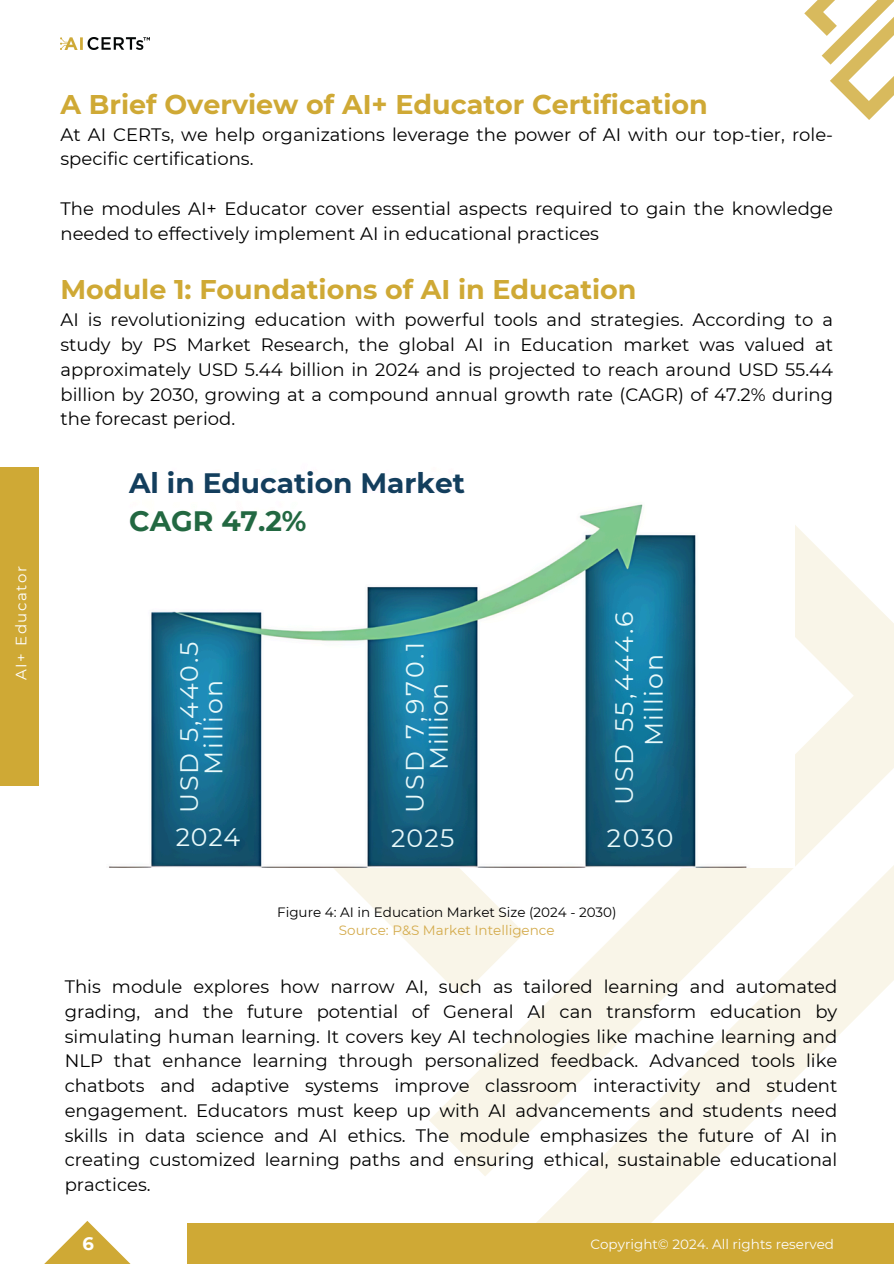
<style>
.page{position:relative;width:894px;height:1264px;background:#fff}
.page>*{position:absolute;margin:0;border:0;box-sizing:border-box;transform-origin:0 0}
.t1{font:700 28.05px/37.8px "Montserrat";color:#133e5d}
.t2{font:700 27px "Montserrat";color:#cfa935}
.t3{font:25.2px/24.2px "Montserrat";letter-spacing:.065em;color:#e8f9fa;text-align:center}
.t4{font:25.2px/24.2px "Montserrat";letter-spacing:.02em;color:#e8f9fa;text-align:center}
.t5{font:18px/24.8px "Montserrat";color:#000}
.t6{font:700 18px "Montserrat";color:#fff}
.t7{font:15px "Montserrat";letter-spacing:.1em;color:#fff}
.t8{font:13.5px "Montserrat";color:#000}
.t9{font:13.5px "Montserrat";color:#fdfdfd}
.t10{font:13.5px "Montserrat";color:#d4ab4c}
.s1{color:#226841}
</style>
<div class="page">
<svg style="left:320px;top:525px;width:573px;height:646px"></svg>
<svg style="left:480px;top:794px;width:413px;height:428px"></svg>
<svg style="left:804px;top:0;width:89px;height:120px"></svg>
<svg style="left:45px;top:1221px;width:85px;height:42px"></svg>
<div style="left:187px;top:1222px;width:706px;height:41px;background:#cfa935"></div>
<div style="left:0;top:467px;width:39px;height:318px;background:#cfa935"></div>
<img style="left:60px;top:37px;width:89px;height:13px">
<img style="left:109px;top:504px;width:685px;height:363px">
<h4 class="t7" style="left:12px;top:680px;width:115px;rotate:-90deg">AI+ Educator</h4>
<h4 class="t2" style="left:60px;top:87px;width:648px">A Brief Overview of AI+ Educator Certification</h4>
<h4 class="t5" style="left:60px;top:122px;width:773px">At AI CERTs, we help organizations leverage the power of AI with our top-tier, role&shy;specific certifications.</h4>
<h4 class="t5" style="left:60px;top:196px;width:773px">The modules AI+ Educator cover essential aspects required to gain the knowledge needed to effectively implement AI in educational practices</h4>
<p class="t2" style="left:60px;top:273px;width:577px">Module 1: Foundations of AI in Education</p>
<p class="t5" style="left:60px;top:307px;width:773px;text-align:justify">AI is revolutionizing education with powerful tools and strategies. According to a study by PS Market Research, the global AI in Education market was valued at approximately USD 5.44 billion in 2024 and is projected to reach around USD 55.44 billion by 2030, growing at a compound annual growth rate (CAGR) of 47.2% during the forecast period.</p>
<h3 class="t1" style="left:129px;top:464px;width:337px">Al in Education Market<br><span class="s1">CAGR 47.2%</span></h3>
<h3 class="t3" style="left:177px;top:813px;width:173px;rotate:-90deg">USD 5,440.5<br>Million</h3>
<h3 class="t3" style="left:176px;top:824px;width:66px">2024</h3>
<p class="t3" style="left:612px;top:804px;width:195px;rotate:-90deg">USD 55,444.6</p>
<h1 class="t4" style="left:402px;top:813px;width:173px;rotate:-90deg">USD 7,970.1<br>Million</h1>
<h3 class="t3" style="left:391px;top:825px;width:65px">2025</h3>
<h3 class="t3" style="left:606px;top:825px;width:68px">2030</h3>
<p class="t3" style="left:641px;top:746px;width:94px;rotate:-90deg">Million</p>
<h2 class="t8" style="left:277px;top:904px;width:341px">Figure 4: AI in Education Market Size (2024 - 2030)</h2>
<h3 class="t10" style="left:339px;top:922px;width:217px">Source: P&amp;S Market Intelligence</h3>
<p class="t5" style="left:65px;top:974px;width:773px;text-align:justify">This module explores how narrow AI, such as tailored learning and automated grading, and the future potential of General AI can transform education by simulating human learning. It covers key AI technologies like machine learning and NLP that enhance learning through personalized feedback. Advanced tools like chatbots and adaptive systems improve classroom interactivity and student engagement. Educators must keep up with AI advancements and students need skills in data science and AI ethics. The module emphasizes the future of AI in creating customized learning paths and ensuring ethical, sustainable educational practices.</p>
<p class="t6" style="left:82px;top:1232px;width:13px">6</p>
<p class="t9" style="left:590px;top:1235px;width:245px">Copyright© 2024. All rights reserved</p>
</div>
